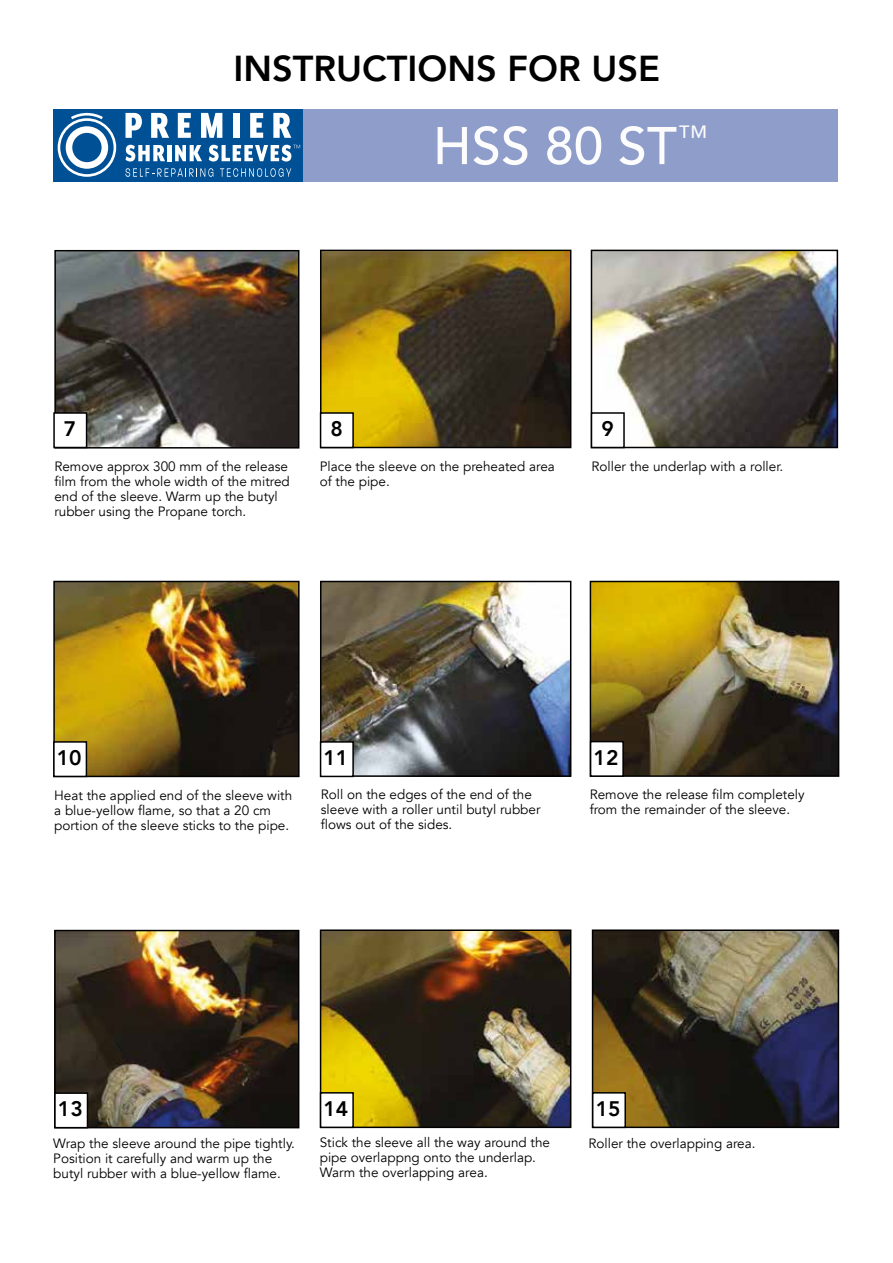
<style>
.page{position:relative;width:893px;height:1263px;background:#fff}
.page>*{position:absolute;margin:0;border:0;box-sizing:border-box;transform-origin:0 0}
.t1{font:500 52.5px "Avenir";color:#fcfcfc}
.t2{font:800 36px "Avenir";color:#000}
.t3{font:800 21px "Avenir";color:#000}
.t4{font:13.5px/15px "Avenir";color:#000}
</style>
<div class="page">
<img style="left:57px;top:253px;width:239px;height:193px">
<div style="left:54px;top:250px;width:245px;height:199px;border:2px solid #000"></div>
<img style="left:323px;top:253px;width:245px;height:192px">
<div style="left:320px;top:250px;width:251px;height:198px;border:2px solid #000"></div>
<img style="left:594px;top:253px;width:241px;height:192px">
<div style="left:591px;top:250px;width:247px;height:198px;border:2px solid #000"></div>
<img style="left:56px;top:584px;width:241px;height:190px">
<div style="left:53px;top:581px;width:247px;height:196px;border:2px solid #000"></div>
<img style="left:323px;top:584px;width:245px;height:190px">
<div style="left:320px;top:581px;width:251px;height:196px;border:2px solid #000"></div>
<img style="left:593px;top:584px;width:243px;height:190px">
<div style="left:590px;top:581px;width:249px;height:196px;border:2px solid #000"></div>
<img style="left:57px;top:933px;width:239px;height:192px">
<div style="left:54px;top:930px;width:245px;height:198px;border:2px solid #000"></div>
<img style="left:323px;top:932px;width:245px;height:193px">
<div style="left:320px;top:929px;width:251px;height:199px;border:2px solid #000"></div>
<img style="left:595px;top:932px;width:241px;height:193px">
<div style="left:592px;top:929px;width:247px;height:199px;border:2px solid #000"></div>
<div style="left:54px;top:413px;width:33px;height:34px;background:#fff"></div>
<div style="left:53px;top:412px;width:34px;height:36px;border:2px solid #000"></div>
<div style="left:321px;top:413px;width:32px;height:34px;background:#fff"></div>
<div style="left:320px;top:412px;width:34px;height:36px;border:2px solid #000"></div>
<div style="left:54px;top:742px;width:32px;height:34px;background:#fff"></div>
<div style="left:53px;top:741px;width:34px;height:36px;border:2px solid #000"></div>
<div style="left:321px;top:742px;width:32px;height:34px;background:#fff"></div>
<div style="left:320px;top:741px;width:34px;height:36px;border:2px solid #000"></div>
<div style="left:591px;top:742px;width:32px;height:34px;background:#fff"></div>
<div style="left:590px;top:741px;width:34px;height:36px;border:2px solid #000"></div>
<div style="left:55px;top:1093px;width:32px;height:35px;background:#fff"></div>
<div style="left:54px;top:1092px;width:34px;height:36px;border:2px solid #000"></div>
<div style="left:321px;top:1093px;width:32px;height:34px;background:#fff"></div>
<div style="left:320px;top:1092px;width:34px;height:36px;border:2px solid #000"></div>
<div style="left:593px;top:1093px;width:32px;height:34px;background:#fff"></div>
<div style="left:592px;top:1092px;width:34px;height:36px;border:2px solid #000"></div>
<div style="left:591px;top:413px;width:33px;height:34px;background:#fff"></div>
<div style="left:591px;top:412px;width:34px;height:36px;border:2px solid #000"></div>
<div style="left:302px;top:109px;width:536px;height:73px;background:#8e9dca"></div>
<div style="left:53px;top:109px;width:250px;height:72px;background:#005095"></div>
<svg style="left:126px;top:113px;width:16px;height:25px"></svg>
<svg style="left:151px;top:113px;width:18px;height:25px"></svg>
<svg style="left:178px;top:113px;width:13px;height:25px"></svg>
<svg style="left:201px;top:113px;width:21px;height:25px"></svg>
<div style="left:233px;top:113px;width:6px;height:25px;background:#fff"></div>
<svg style="left:250px;top:113px;width:13px;height:25px"></svg>
<svg style="left:273px;top:113px;width:18px;height:25px"></svg>
<svg style="left:58px;top:113px;width:58px;height:64px"></svg>
<svg style="left:126px;top:145px;width:39px;height:16px"></svg>
<hr style="left:167px;top:145px;width:4px;height:16px;background:#fff">
<svg style="left:175px;top:145px;width:27px;height:16px"></svg>
<svg style="left:209px;top:145px;width:91px;height:16px"></svg>
<svg style="left:125px;top:168px;width:88px;height:9px"></svg>
<svg style="left:220px;top:168px;width:71px;height:9px"></svg>
<h2 class="t2" style="left:233px;top:55px;width:428px">INSTRUCTIONS FOR USE</h2>
<h1 class="t1" style="left:433px;top:115px;width:276px">HSS 80 ST<sup>™</sup></h1>
<h3 class="t3" style="left:64px;top:421px;width:14px">7</h3>
<h3 class="t3" style="left:330px;top:421px;width:14px">8</h3>
<h3 class="t3" style="left:601px;top:421px;width:14px">9</h3>
<p class="t4" style="left:54px;top:460px;width:237px">Remove approx 300 mm of the release film from the whole width of the mitred end of the sleeve. Warm up the butyl rubber using the Propane torch.</p>
<p class="t4" style="left:320px;top:460px;width:237px">Place the sleeve on the preheated area of the pipe.</p>
<p class="t4" style="left:592px;top:460px;width:193px">Roller the underlap with a roller.</p>
<h3 class="t3" style="left:57px;top:750px;width:26px">10</h3>
<h3 class="t3" style="left:324px;top:750px;width:26px">11</h3>
<h3 class="t3" style="left:594px;top:749px;width:26px">12</h3>
<p class="t4" style="left:54px;top:789px;width:239px">Heat the applied end of the sleeve with a blue-yellow flame, so that a 20 cm portion of the sleeve sticks to the pipe.</p>
<p class="t4" style="left:321px;top:788px;width:221px">Roll on the edges of the end of the sleeve with a roller until butyl rubber flows out of the sides.</p>
<p class="t4" style="left:590px;top:787px;width:217px">Remove the release film completely from the remainder of the sleeve.</p>
<h3 class="t3" style="left:58px;top:1101px;width:26px">13</h3>
<h3 class="t3" style="left:324px;top:1101px;width:26px">14</h3>
<h3 class="t3" style="left:596px;top:1101px;width:26px">15</h3>
<p class="t4" style="left:53px;top:1137px;width:243px">Wrap the sleeve around the pipe tightly.<br>Position it carefully and warm up the butyl rubber with a blue-yellow flame.</p>
<p class="t4" style="left:320px;top:1136px;width:232px">Stick the sleeve all the way around the pipe overlappng onto the underlap.<br>Warm the overlapping area.</p>
<p class="t4" style="left:588px;top:1137px;width:168px">Roller the overlapping area.</p>
</div>
